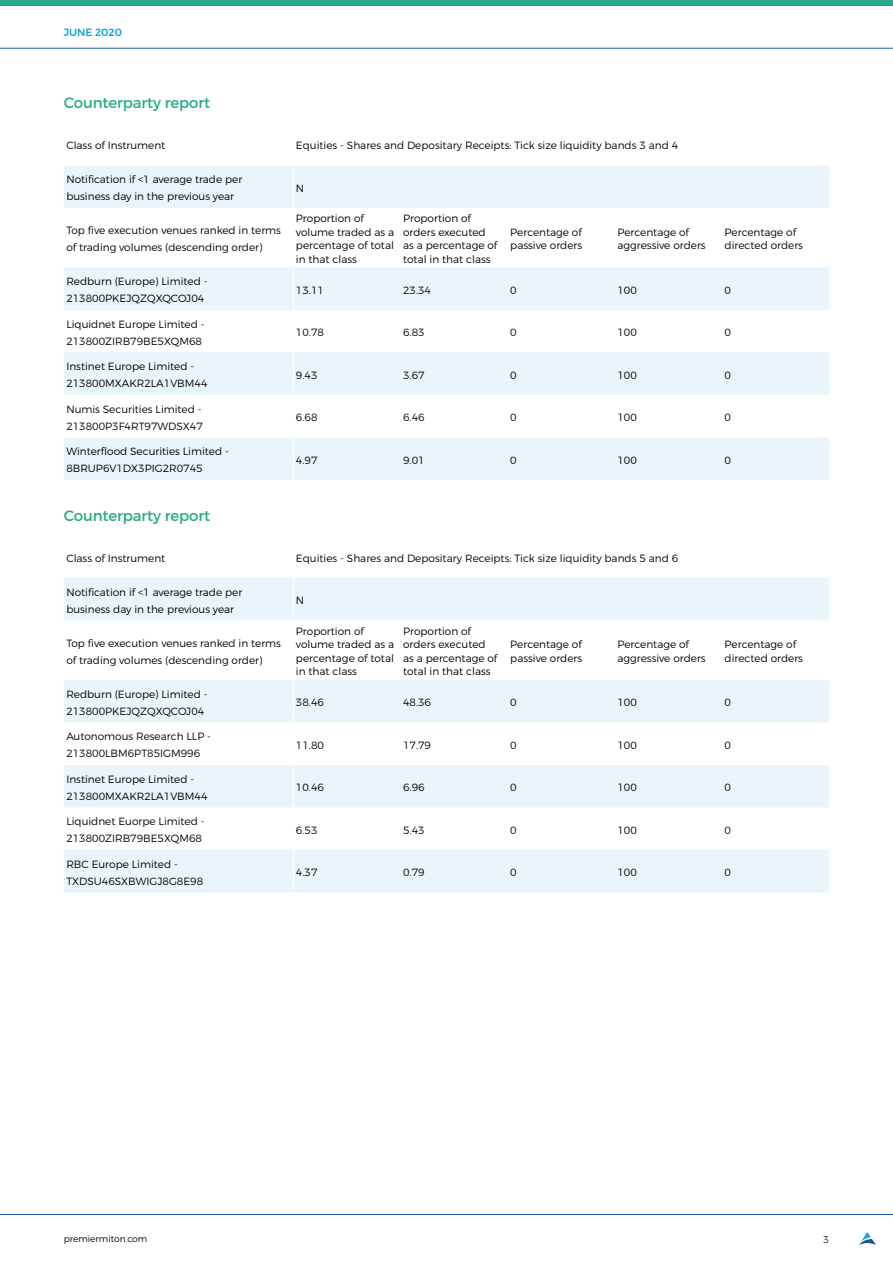
<style>
.page{position:relative;width:893px;height:1263px;background:#fff}
.page>*{position:absolute;margin:0;border:0;box-sizing:border-box;transform-origin:0 0}
.Head_2_A4{font:15px "Montserrat";letter-spacing:-.01em;color:#27ab88}
.Body_Copy_A4{font:300 10.5px/13.5px "Montserrat";color:#000001}
.t1{font:500 10.5px "Montserrat";color:#0ca4de}
.t2{font:300 9.75px "Montserrat";color:#231f20}
.t3{font:300 9px "Montserrat";color:#000001}
</style>
<div class="page">
<hr style="left:0;top:48px;width:893px;height:1px;background:#1a5897">
<div style="left:0;top:0;width:893px;height:5px;background:#27ab88"></div>
<hr style="left:0;top:1214px;width:893px;height:1px;background:#1a5897">
<svg style="left:859px;top:1232px;width:17px;height:13px"></svg>
<svg style="left:64px;top:165px;width:765px;height:315px;fill:#e9f4fb"></svg>
<hr style="left:293px;top:165px;width:1px;height:43px;background:#fff">
<hr style="left:293px;top:208px;width:1px;height:59px;background:#fff">
<hr style="left:293px;top:267px;width:1px;height:43px;background:#fff">
<hr style="left:293px;top:310px;width:1px;height:42px;background:#fff">
<hr style="left:293px;top:352px;width:1px;height:43px;background:#fff">
<hr style="left:293px;top:395px;width:1px;height:42px;background:#fff">
<hr style="left:293px;top:437px;width:1px;height:43px;background:#fff">
<svg style="left:64px;top:578px;width:765px;height:314px;fill:#e9f4fb"></svg>
<hr style="left:293px;top:578px;width:1px;height:42px;background:#fff">
<hr style="left:293px;top:620px;width:1px;height:60px;background:#fff">
<hr style="left:293px;top:680px;width:1px;height:42px;background:#fff">
<hr style="left:293px;top:722px;width:1px;height:43px;background:#fff">
<hr style="left:293px;top:765px;width:1px;height:42px;background:#fff">
<hr style="left:293px;top:807px;width:1px;height:43px;background:#fff">
<hr style="left:293px;top:850px;width:1px;height:42px;background:#fff">
<p class="t1" style="left:64px;top:26px;width:60px">JUNE 2020</p>
<p class="Head_2_A4" style="left:64px;top:94px;width:148px">Counterparty report</p>
<p class="Body_Copy_A4" style="left:66px;top:138px;width:101px">Class of Instrument</p>
<p class="Body_Copy_A4" style="left:296px;top:138px;width:384px">Equities - Shares and Depositary Receipts: Tick size liquidity bands 3 and 4</p>
<p class="Body_Copy_A4" style="left:66px;top:171px;width:177px;line-height:16.8px">Notification if &lt;1 average trade per business day in the previous year</p>
<p class="Body_Copy_A4" style="left:296px;top:181px;width:10px">N</p>
<p class="Body_Copy_A4" style="left:66px;top:222px;width:216px;line-height:16.8px">Top five execution venues ranked in terms of trading volumes (descending order)</p>
<p class="Body_Copy_A4" style="left:296px;top:212px;width:100px">Proportion of volume traded as a percentage of total in that class</p>
<p class="Body_Copy_A4" style="left:403px;top:212px;width:96px">Proportion of orders executed as a percentage of total in that class</p>
<p class="Body_Copy_A4" style="left:510px;top:225px;width:73px">Percentage of passive orders</p>
<p class="Body_Copy_A4" style="left:617px;top:225px;width:90px">Percentage of aggressive orders</p>
<p class="Body_Copy_A4" style="left:725px;top:225px;width:80px">Percentage of directed orders</p>
<p class="Body_Copy_A4" style="left:66px;top:273px;width:143px;line-height:16.8px">Redburn (Europe) Limited -<br>213800PKEJQZQXQCOJ04</p>
<p class="Body_Copy_A4" style="left:296px;top:283px;width:30px">13.11</p>
<p class="Body_Copy_A4" style="left:403px;top:283px;width:30px">23.34</p>
<p class="Body_Copy_A4" style="left:510px;top:283px;width:8px">0</p>
<p class="Body_Copy_A4" style="left:617px;top:283px;width:21px">100</p>
<p class="Body_Copy_A4" style="left:725px;top:283px;width:8px">0</p>
<p class="Body_Copy_A4" style="left:66px;top:315px;width:140px;line-height:16.8px">Liquidnet Europe Limited -<br>213800ZIRB79BE5XQM68</p>
<p class="Body_Copy_A4" style="left:296px;top:326px;width:30px">10.78</p>
<p class="Body_Copy_A4" style="left:403px;top:326px;width:23px">6.83</p>
<p class="Body_Copy_A4" style="left:510px;top:326px;width:8px">0</p>
<p class="Body_Copy_A4" style="left:617px;top:326px;width:21px">100</p>
<p class="Body_Copy_A4" style="left:725px;top:326px;width:8px">0</p>
<p class="Body_Copy_A4" style="left:66px;top:358px;width:143px;line-height:16.8px">Instinet Europe Limited -<br>213800MXAKR2LA1VBM44</p>
<p class="Body_Copy_A4" style="left:296px;top:368px;width:23px">9.43</p>
<p class="Body_Copy_A4" style="left:403px;top:368px;width:23px">3.67</p>
<p class="Body_Copy_A4" style="left:510px;top:368px;width:8px">0</p>
<p class="Body_Copy_A4" style="left:617px;top:368px;width:21px">100</p>
<p class="Body_Copy_A4" style="left:725px;top:368px;width:8px">0</p>
<p class="Body_Copy_A4" style="left:66px;top:401px;width:138px;line-height:16.8px">Numis Securities Limited -<br>213800P3F4RT97WDSX47</p>
<p class="Body_Copy_A4" style="left:296px;top:411px;width:23px">6.68</p>
<p class="Body_Copy_A4" style="left:403px;top:411px;width:23px">6.46</p>
<p class="Body_Copy_A4" style="left:510px;top:411px;width:8px">0</p>
<p class="Body_Copy_A4" style="left:617px;top:411px;width:21px">100</p>
<p class="Body_Copy_A4" style="left:725px;top:411px;width:8px">0</p>
<p class="Body_Copy_A4" style="left:66px;top:443px;width:164px;line-height:16.8px">Winterflood Securities Limited -<br>8BRUP6V1DX3PIG2R0745</p>
<p class="Body_Copy_A4" style="left:296px;top:453px;width:23px">4.97</p>
<p class="Body_Copy_A4" style="left:403px;top:453px;width:23px">9.01</p>
<p class="Body_Copy_A4" style="left:510px;top:453px;width:8px">0</p>
<p class="Body_Copy_A4" style="left:617px;top:453px;width:21px">100</p>
<p class="Body_Copy_A4" style="left:725px;top:453px;width:8px">0</p>
<p class="Head_2_A4" style="left:64px;top:506px;width:148px">Counterparty report</p>
<p class="Body_Copy_A4" style="left:66px;top:551px;width:101px">Class of Instrument</p>
<p class="Body_Copy_A4" style="left:296px;top:551px;width:384px">Equities - Shares and Depositary Receipts: Tick size liquidity bands 5 and 6</p>
<p class="Body_Copy_A4" style="left:66px;top:583px;width:177px;line-height:16.8px">Notification if &lt;1 average trade per business day in the previous year</p>
<p class="Body_Copy_A4" style="left:296px;top:593px;width:10px">N</p>
<p class="Body_Copy_A4" style="left:66px;top:634px;width:216px;line-height:16.8px">Top five execution venues ranked in terms of trading volumes (descending order)</p>
<p class="Body_Copy_A4" style="left:296px;top:624px;width:100px">Proportion of volume traded as a percentage of total in that class</p>
<p class="Body_Copy_A4" style="left:403px;top:624px;width:96px">Proportion of orders executed as a percentage of total in that class</p>
<p class="Body_Copy_A4" style="left:510px;top:638px;width:73px">Percentage of passive orders</p>
<p class="Body_Copy_A4" style="left:617px;top:638px;width:90px">Percentage of aggressive orders</p>
<p class="Body_Copy_A4" style="left:725px;top:638px;width:80px">Percentage of directed orders</p>
<p class="Body_Copy_A4" style="left:66px;top:685px;width:143px;line-height:16.8px">Redburn (Europe) Limited -<br>213800PKEJQZQXQCOJ04</p>
<p class="Body_Copy_A4" style="left:296px;top:695px;width:30px">38.46</p>
<p class="Body_Copy_A4" style="left:403px;top:695px;width:30px">48.36</p>
<p class="Body_Copy_A4" style="left:510px;top:695px;width:8px">0</p>
<p class="Body_Copy_A4" style="left:617px;top:695px;width:21px">100</p>
<p class="Body_Copy_A4" style="left:725px;top:695px;width:8px">0</p>
<p class="Body_Copy_A4" style="left:66px;top:728px;width:146px;line-height:16.8px">Autonomous Research LLP -<br>213800LBM6PT85IGM996</p>
<p class="Body_Copy_A4" style="left:296px;top:738px;width:30px">11.80</p>
<p class="Body_Copy_A4" style="left:403px;top:738px;width:30px">17.79</p>
<p class="Body_Copy_A4" style="left:510px;top:738px;width:8px">0</p>
<p class="Body_Copy_A4" style="left:617px;top:738px;width:21px">100</p>
<p class="Body_Copy_A4" style="left:725px;top:738px;width:8px">0</p>
<p class="Body_Copy_A4" style="left:66px;top:770px;width:143px;line-height:16.8px">Instinet Europe Limited -<br>213800MXAKR2LA1VBM44</p>
<p class="Body_Copy_A4" style="left:296px;top:781px;width:30px">10.46</p>
<p class="Body_Copy_A4" style="left:403px;top:781px;width:23px">6.96</p>
<p class="Body_Copy_A4" style="left:510px;top:781px;width:8px">0</p>
<p class="Body_Copy_A4" style="left:617px;top:781px;width:21px">100</p>
<p class="Body_Copy_A4" style="left:725px;top:781px;width:8px">0</p>
<p class="Body_Copy_A4" style="left:66px;top:813px;width:140px;line-height:16.8px">Liquidnet Euorpe Limited -<br>213800ZIRB79BE5XQM68</p>
<p class="Body_Copy_A4" style="left:296px;top:823px;width:23px">6.53</p>
<p class="Body_Copy_A4" style="left:403px;top:823px;width:23px">5.43</p>
<p class="Body_Copy_A4" style="left:510px;top:823px;width:8px">0</p>
<p class="Body_Copy_A4" style="left:617px;top:823px;width:21px">100</p>
<p class="Body_Copy_A4" style="left:725px;top:823px;width:8px">0</p>
<p class="Body_Copy_A4" style="left:66px;top:855px;width:138px;line-height:17px">RBC Europe Limited -<br>TXDSU46SXBWIGJ8G8E98</p>
<p class="Body_Copy_A4" style="left:296px;top:866px;width:23px">4.37</p>
<p class="Body_Copy_A4" style="left:403px;top:866px;width:23px">0.79</p>
<p class="Body_Copy_A4" style="left:510px;top:866px;width:8px">0</p>
<p class="Body_Copy_A4" style="left:617px;top:866px;width:21px">100</p>
<p class="Body_Copy_A4" style="left:725px;top:866px;width:8px">0</p>
<p class="t3" style="left:64px;top:1233px;width:85px">premiermiton.com</p>
<p class="t2" style="left:823px;top:1233px;width:8px">3</p>
</div>
